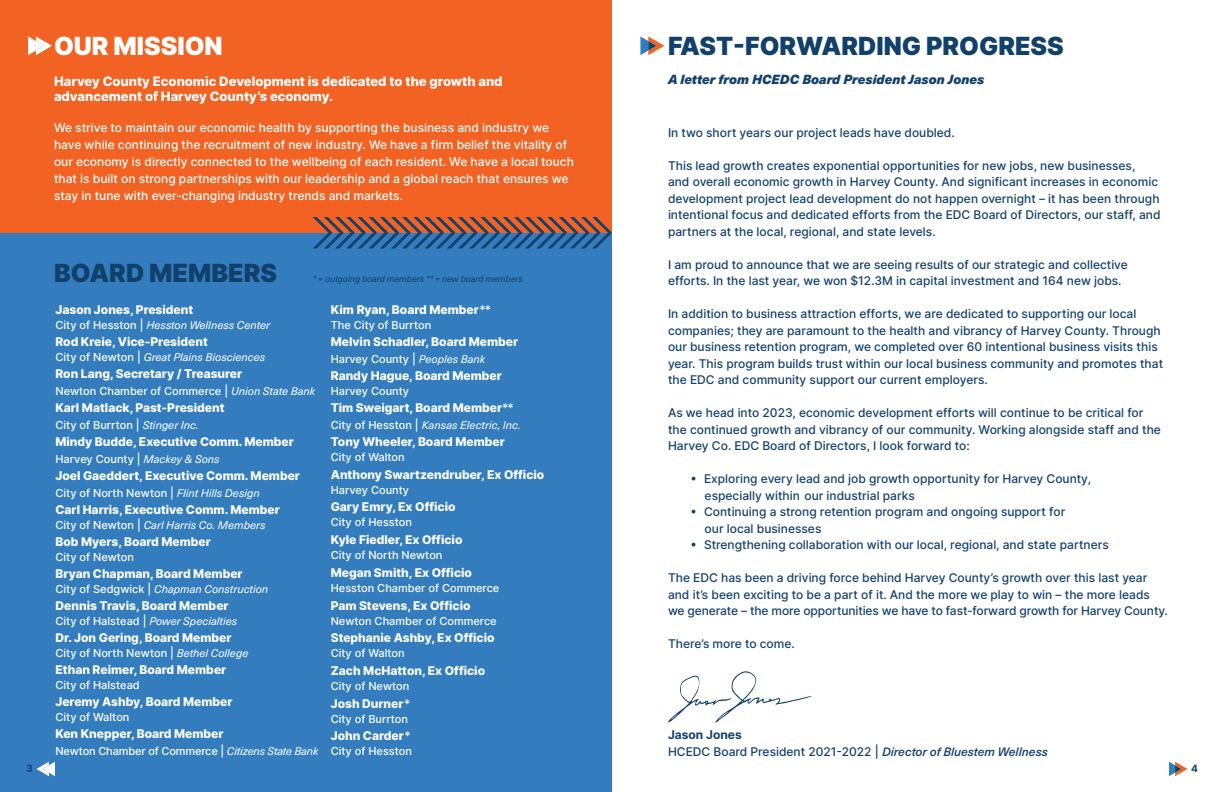
<style>
.page{position:relative;width:1224px;height:792px;background:#fff}
.page>*{position:absolute;margin:0;border:0;box-sizing:border-box;transform-origin:0 0}
.t1{font:900 25px "Inter";color:#11416b}
.t2{font:900 25px "Inter";color:#fff}
.t3{font:800 13px/15.6px "Inter";color:#fff}
.t4{font:italic 900 13px "Neue Haas Unica W1 G";color:#11416b}
.t5{font:500 12px/16.5px "Inter";color:#11416b}
.t6{font:800 12px "Inter";color:#fff}
.t7{font:500 12px/17px "Inter";color:#fff}
.t8{font:700 12px "Inter";color:#11416b}
.t9{font:500 11px "Inter";color:#fff}
.t10{font:italic 11px "Neue Haas Unica W1 G";color:#fff}
.t11{font:700 10px "Inter";color:#11416b}
.t12{font:italic 9px "Neue Haas Unica W1 G";letter-spacing:-.015em;color:#11416b}
.s1{font-family:"Inter";font-weight:500;font-style:normal}
.s2{font-family:"Neue Haas Unica W1 G";font-weight:400;font-style:italic}
.s3{font-weight:500}
.s4{font-family:"Neue Haas Unica W1 G";font-style:italic}
</style>
<div class="page">
<div style="left:0;top:233px;width:612px;height:559px;background:#337dbf"></div>
<svg style="left:36px;top:762px;width:19px;height:14px"></svg>
<div style="left:0;top:0;width:612px;height:233px;background:#f26223"></div>
<svg style="left:313px;top:217px;width:299px;height:32px"></svg>
<svg style="left:668px;top:671px;width:143px;height:52px"></svg>
<svg style="left:1169px;top:762px;width:19px;height:14px"></svg>
<svg style="left:28px;top:36px;width:24px;height:19px"></svg>
<svg style="left:640px;top:36px;width:24px;height:19px"></svg>
<p class="t1" style="left:668px;top:28px;width:397px">FAST-FORWARDING PROGRESS</p>
<p class="t4" style="left:668px;top:69px;width:318px">A letter from HCEDC Board President Jason Jones</p>
<p class="t2" style="left:54px;top:28px;width:170px">OUR MISSION</p>
<p class="t3" style="left:54px;top:73px;width:450px">Harvey County Economic Development is dedicated to the growth and advancement of Harvey County’s economy.</p>
<p class="t7" style="left:54px;top:119px;width:522px">We strive to maintain our economic health by supporting the business and industry we have while continuing the recruitment of new industry. We have a firm belief the vitality of our economy is directly connected to the wellbeing of each resident. We have a local touch that is built on strong partnerships with our leadership and a global reach that ensures we stay in tune with ever-changing industry trends and markets.</p>
<p class="t5" style="left:668px;top:124px;width:288px">In two short years our project leads have doubled.</p>
<p class="t5" style="left:668px;top:157px;width:494px">This lead growth creates exponential opportunities for new jobs, new businesses,<br>and overall economic growth in Harvey County. And significant increases in economic development project lead development do not happen overnight – it has been through intentional focus and dedicated efforts from the EDC Board of Directors, our staff, and partners at the local, regional, and state levels.</p>
<p class="t5" style="left:668px;top:256px;width:461px">I am proud to announce that we are seeing results of our strategic and collective efforts. In the last year, we won $12.3M in capital investment and 164 new jobs.</p>
<p class="t5" style="left:668px;top:305px;width:497px">In addition to business attraction efforts, we are dedicated to supporting our local companies; they are paramount to the health and vibrancy of Harvey County. Through our business retention program, we completed over 60 intentional business visits this year. This program builds trust within our local business community and promotes that the EDC and community support our current employers.</p>
<p class="t5" style="left:668px;top:404px;width:495px">As we head into 2023, economic development efforts will continue to be critical for the continued growth and vibrancy of our community. Working alongside staff and the<br>Harvey Co. EDC Board of Directors, I look forward to:</p>
<p class="t5" style="left:690px;top:470px;width:402px">• Exploring every lead and job growth opportunity for Harvey County,</p>
<p class="t5" style="left:705px;top:487px;width:212px">especially within our industrial parks</p>
<p class="t5" style="left:690px;top:503px;width:376px">• Continuing a strong retention program and ongoing support for</p>
<p class="t5" style="left:705px;top:520px;width:118px">our local businesses</p>
<p class="t5" style="left:690px;top:536px;width:420px">• Strengthening collaboration with our local, regional, and state partners</p>
<p class="t5" style="left:668px;top:569px;width:502px">The EDC has been a driving force behind Harvey County’s growth over this last year and it’s been exciting to be a part of it. And the more we play to win – the more leads we generate – the more opportunities we have to fast-forward growth for Harvey County.</p>
<p class="t5" style="left:668px;top:635px;width:128px">There’s more to come.</p>
<p class="t1" style="left:54px;top:254px;width:225px">BOARD MEMBERS</p>
<p class="t12" style="left:313px;top:272px;width:212px">* = outgoing board members ** = new board members</p>
<p class="t6" style="left:55px;top:301px;width:139px">Jason Jones, President</p>
<p class="t10" style="left:55px;top:317px;width:216px"><span class="s1">City of Hesston |</span> Hesston Wellness Center</p>
<p class="t6" style="left:55px;top:333px;width:154px">Rod Kreie, Vice-President</p>
<p class="t10" style="left:55px;top:349px;width:211px"><span class="s1">City of Newton |</span> Great Plains Biosciences</p>
<p class="t6" style="left:55px;top:365px;width:188px">Ron Lang, Secretary / Treasurer</p>
<p class="t9" style="left:55px;top:383px;width:261px">Newton Chamber of Commerce | <span class="s2">Union State Bank</span></p>
<p class="t6" style="left:55px;top:399px;width:171px">Karl Matlack, Past-President</p>
<p class="t9" style="left:55px;top:417px;width:145px">City of Burrton | <span class="s2">Stinger Inc.</span></p>
<p class="t6" style="left:55px;top:433px;width:240px">Mindy Budde, Executive Comm. Member</p>
<p class="t9" style="left:55px;top:451px;width:166px">Harvey County | <span class="s2">Mackey &amp; Sons</span></p>
<p class="t6" style="left:55px;top:467px;width:246px">Joel Gaeddert, Executive Comm. Member</p>
<p class="t9" style="left:55px;top:485px;width:206px">City of North Newton | <span class="s2">Flint Hills Design</span></p>
<p class="t6" style="left:55px;top:501px;width:226px">Carl Harris, Executive Comm. Member</p>
<p class="t10" style="left:55px;top:517px;width:212px"><span class="s1">City of Newton |</span> Carl Harris Co. Members</p>
<p class="t6" style="left:55px;top:533px;width:157px">Bob Myers, Board Member</p>
<p class="t9" style="left:55px;top:549px;width:80px">City of Newton</p>
<p class="t6" style="left:55px;top:565px;width:189px">Bryan Chapman, Board Member</p>
<p class="t10" style="left:55px;top:581px;width:214px"><span class="s1">City of Sedgwick |</span> Chapman Construction</p>
<p class="t6" style="left:55px;top:597px;width:175px">Dennis Travis, Board Member</p>
<p class="t10" style="left:55px;top:613px;width:183px"><span class="s1">City of Halstead |</span> Power Specialties</p>
<p class="t6" style="left:55px;top:629px;width:178px">Dr. Jon Gering, Board Member</p>
<p class="t9" style="left:55px;top:645px;width:195px">City of North Newton | <span class="s2">Bethel College</span></p>
<p class="t6" style="left:55px;top:661px;width:172px">Ethan Reimer, Board Member</p>
<p class="t9" style="left:55px;top:677px;width:86px">City of Halstead</p>
<p class="t6" style="left:55px;top:693px;width:179px">Jeremy Ashby, Board Member</p>
<p class="t9" style="left:55px;top:709px;width:76px">City of Walton</p>
<p class="t6" style="left:55px;top:725px;width:170px">Ken Knepper, Board Member</p>
<p class="t9" style="left:55px;top:743px;width:265px">Newton Chamber of Commerce | <span class="s2">Citizens State Bank</span></p>
<p class="t6" style="left:331px;top:301px;width:162px">Kim Ryan, Board Member<span class="s3">**</span></p>
<p class="t9" style="left:331px;top:317px;width:102px">The City of Burrton</p>
<p class="t6" style="left:331px;top:333px;width:189px">Melvin Schadler, Board Member</p>
<p class="t9" style="left:331px;top:351px;width:156px">Harvey County | <span class="s2">Peoples Bank</span></p>
<p class="t6" style="left:331px;top:367px;width:173px">Randy Hague, Board Member</p>
<p class="t9" style="left:331px;top:383px;width:80px">Harvey County</p>
<p class="t6" style="left:331px;top:399px;width:184px">Tim Sweigart, Board Member<span class="s3">**</span></p>
<p class="t10" style="left:331px;top:417px;width:191px"><span class="s1">City of Hesston |</span> Kansas Electric, Inc.</p>
<p class="t6" style="left:331px;top:433px;width:176px">Tony Wheeler, Board Member</p>
<p class="t9" style="left:331px;top:449px;width:76px">City of Walton</p>
<p class="t6" style="left:331px;top:466px;width:215px">Anthony Swartzendruber, Ex Officio</p>
<p class="t9" style="left:331px;top:482px;width:80px">Harvey County</p>
<p class="t6" style="left:331px;top:498px;width:126px">Gary Emry, Ex Officio</p>
<p class="t9" style="left:331px;top:514px;width:83px">City of Hesston</p>
<p class="t6" style="left:331px;top:531px;width:133px">Kyle Fiedler, Ex Officio</p>
<p class="t9" style="left:331px;top:547px;width:113px">City of North Newton</p>
<p class="t6" style="left:331px;top:564px;width:143px">Megan Smith, Ex Officio</p>
<p class="t9" style="left:331px;top:580px;width:170px">Hesston Chamber of Commerce</p>
<p class="t6" style="left:331px;top:596px;width:141px">Pam Stevens, Ex Officio</p>
<p class="t9" style="left:331px;top:613px;width:167px">Newton Chamber of Commerce</p>
<p class="t6" style="left:331px;top:629px;width:165px">Stephanie Ashby, Ex Officio</p>
<p class="t9" style="left:331px;top:645px;width:76px">City of Walton</p>
<p class="t6" style="left:331px;top:662px;width:156px">Zach McHatton, Ex Officio</p>
<p class="t9" style="left:331px;top:678px;width:80px">City of Newton</p>
<p class="t6" style="left:331px;top:695px;width:81px">Josh Durner<span class="s3">*</span></p>
<p class="t9" style="left:331px;top:711px;width:79px">City of Burrton</p>
<p class="t6" style="left:331px;top:727px;width:82px">John Carder<span class="s3">*</span></p>
<p class="t9" style="left:331px;top:743px;width:83px">City of Hesston</p>
<p class="t8" style="left:668px;top:726px;width:75px">Jason Jones</p>
<p class="t5" style="left:668px;top:743px;width:381px">HCEDC Board President 2021-2022 | <span class="s4">Director of Bluestem Wellness</span></p>
<p class="t11" style="left:26px;top:761px;width:8px">3</p>
<p class="t11" style="left:1191px;top:761px;width:8px">4</p>
</div>
